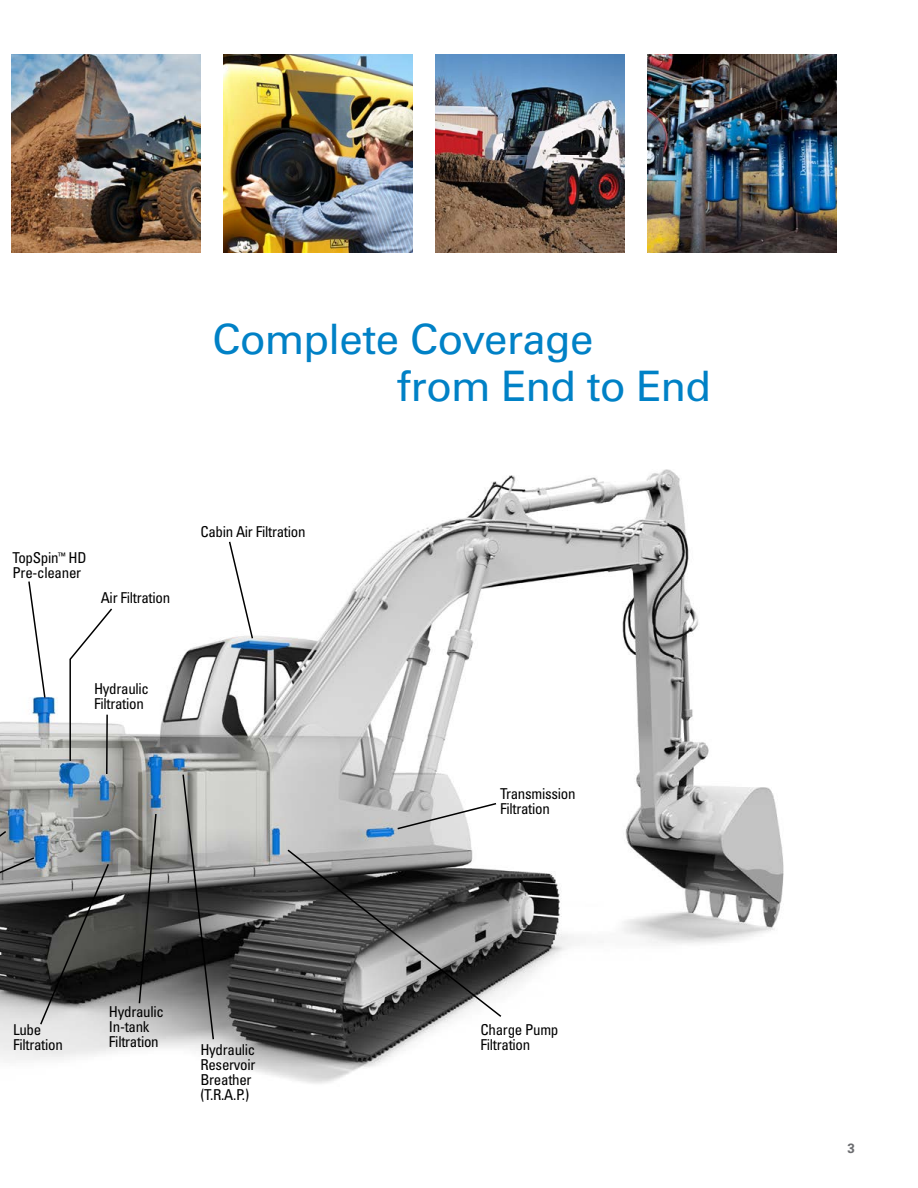
<style>
.page{position:relative;width:918px;height:1188px;background:#fff}
.page>*{position:absolute;margin:0;border:0;box-sizing:border-box;transform-origin:0 0}
.t1{font:42px/46.5px "Univers LT Std";letter-spacing:-.02em;color:#0081c6}
.t2{font:condensed 15px/15px "Univers LT Std";letter-spacing:-.02em;color:#000}
.t3{font:700 13.5px "Univers LT Std";color:#6d6e71}
</style>
<div class="page">
<img style="left:647px;top:55px;width:189px;height:198px">
<img style="left:224px;top:55px;width:189px;height:198px">
<img style="left:436px;top:55px;width:189px;height:198px">
<img style="left:12px;top:55px;width:189px;height:198px">
<img style="left:0;top:469px;width:784px;height:615px">
<svg style="left:228px;top:540px;width:26px;height:100px"></svg>
<svg style="left:138px;top:812px;width:20px;height:193px;background:#585856"></svg>
<svg style="left:181px;top:773px;width:34px;height:268px;background:#7a7a79"></svg>
<svg style="left:286px;top:848px;width:217px;height:170px;background:#6a6a6a"></svg>
<svg style="left:27px;top:580px;width:20px;height:119px"></svg>
<hr style="left:106px;top:715px;width:2px;height:59px;background:#000">
<svg style="left:396px;top:802px;width:102px;height:28px"></svg>
<svg style="left:0;top:830px;width:110px;height:196px;background:#66696c"></svg>
<svg style="left:69px;top:607px;width:45px;height:155px"></svg>
<h1 class="t1" style="left:397px;top:317px;width:316px;text-indent:-185px">Complete Coverage<br>from End to End</h1>
<p class="t2" style="left:13px;top:550px;width:76px">TopSpin<sup>™</sup> HD<br>Pre-cleaner</p>
<p class="t2" style="left:101px;top:590px;width:71px">Air Filtration</p>
<p class="t2" style="left:94px;top:681px;width:57px">Hydraulic<br>Filtration</p>
<p class="t2" style="left:200px;top:524px;width:107px">Cabin Air Filtration</p>
<p class="t2" style="left:500px;top:786px;width:77px">Transmission<br>Filtration</p>
<p class="t2" style="left:13px;top:1022px;width:51px">Lube<br>Filtration</p>
<p class="t2" style="left:109px;top:1004px;width:57px">Hydraulic<br>In-tank<br>Filtration</p>
<p class="t2" style="left:200px;top:1042px;width:57px">Hydraulic<br>Reservoir<br>Breather (T.R.A.P.)</p>
<p class="t2" style="left:481px;top:1022px;width:79px">Charge Pump<br>Filtration</p>
<p class="t3" style="left:847px;top:1140px;width:9px">3</p>
</div>
